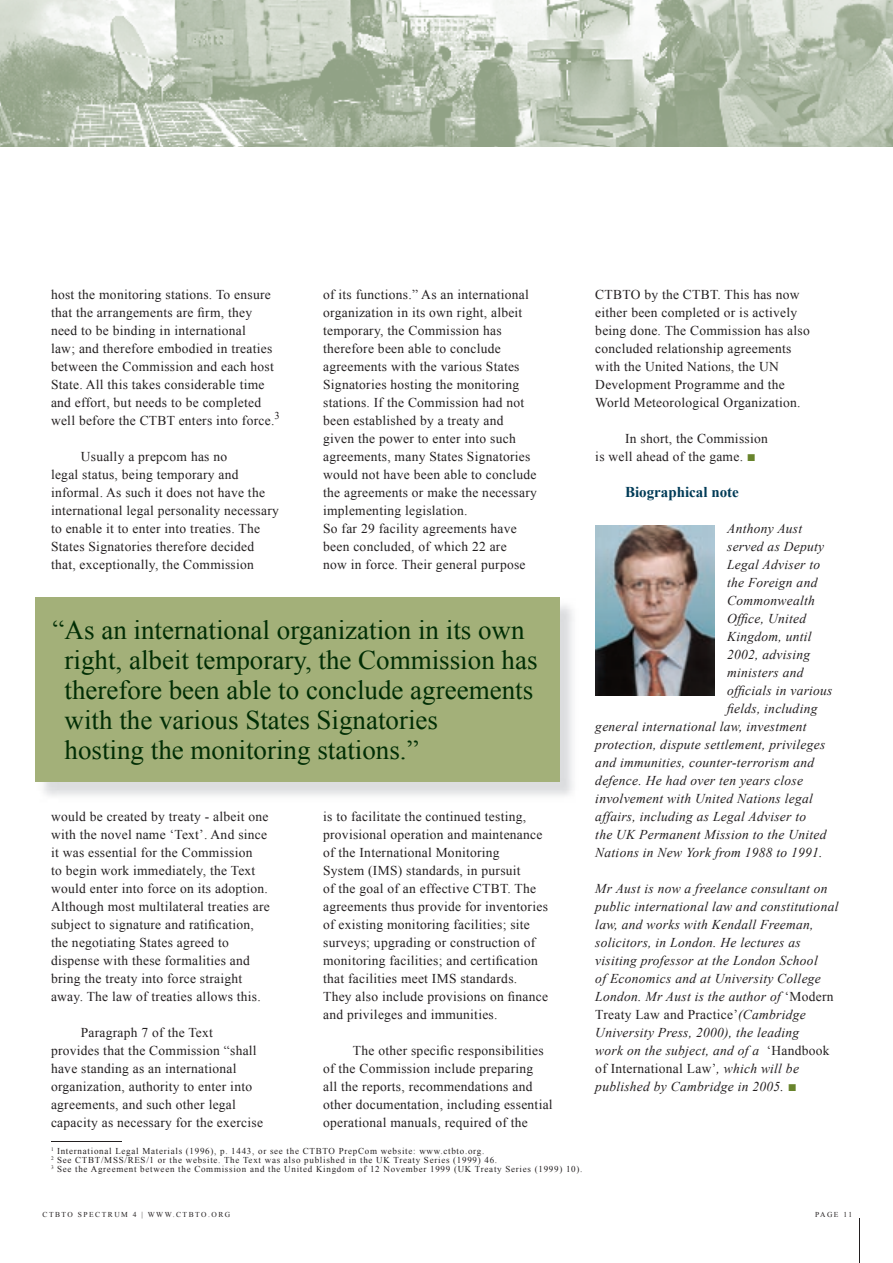
<style>
.page{position:relative;width:893px;height:1263px;background:#fff}
.page>*{position:absolute;margin:0;border:0;box-sizing:border-box;transform-origin:0 0}
.t1{font:27px/30px "Times New Roman";color:#012e05}
.t2{font:700 15px "Times New Roman";color:#003b57}
.t3{font:13.5px/18px "Times New Roman";letter-spacing:.02em;color:#231f20}
.t4{font:italic 13.5px/18px "Times New Roman";letter-spacing:.02em;color:#231f20}
.t5{font:9px/9px "Times New Roman";letter-spacing:.08em;color:#231f20}
.t6{font:7.5px "Times New Roman";letter-spacing:.2em;color:#231f20}
.s1{font-size:15px;color:#68842c}
.s2{font-style:normal}
.s3{font-style:normal;font-size:15px;color:#68842c}
</style>
<div class="page">
<hr style="left:859px;top:1218px;width:1px;height:45px;background:#231f20">
<img style="left:0;top:0;width:893px;height:146px">
<hr style="left:51px;top:1142px;width:70px;height:1px;background:#231f20">
<img style="left:595px;top:525px;width:119px;height:171px">
<div style="left:36px;top:598px;width:524px;height:184px;background:#a3b079"></div>
<p class="t3" style="left:51px;top:285px;width:230px">host the monitoring stations. To ensure that the arrangements are firm, they need to be binding in international<br>law; and therefore embodied in treaties between the Commission and each host State. All this takes considerable time and effort, but needs to be completed well before the CTBT enters into force.<sup>3</sup></p>
<p class="t3" style="left:51px;top:447px;width:229px;text-indent:30px">Usually a prepcom has no<br>legal status, being temporary and informal. As such it does not have the international legal personality necessary to enable it to enter into treaties. The States Signatories therefore decided that, exceptionally, the Commission</p>
<p class="t3" style="left:323px;top:285px;width:215px">of its functions.” As an international organization in its own right, albeit temporary, the Commission has therefore been able to conclude agreements with the various States Signatories hosting the monitoring stations. If the Commission had not been established by a treaty and given the power to enter into such agreements, many States Signatories would not have been able to conclude the agreements or make the necessary implementing legislation.<br>So far 29 facility agreements have been concluded, of which 22 are<br>now in force. Their general purpose</p>
<h1 class="t1" style="left:65px;top:615px;width:474px;text-indent:-12px">“ As an international organization in its own right, albeit temporary, the Commission has therefore been able to conclude agreements with the various States Signatories<br>hosting the monitoring stations.”</h1>
<p class="t3" style="left:51px;top:807px;width:220px">would be created by treaty - albeit one with the novel name ‘Text’. And since it was essential for the Commission<br>to begin work immediately, the Text would enter into force on its adoption.<br>Although most multilateral treaties are subject to signature and ratification, the negotiating States agreed to dispense with these formalities and bring the treaty into force straight away. The law of treaties allows this.</p>
<p class="t3" style="left:51px;top:1023px;width:214px;text-indent:30px">Paragraph 7 of the Text provides that the Commission “shall have standing as an international organization, authority to enter into agreements, and such other legal capacity as necessary for the exercise</p>
<p class="t3" style="left:323px;top:807px;width:226px">is to facilitate the continued testing, provisional operation and maintenance of the International Monitoring<br>System (IMS) standards, in pursuit<br>of the goal of an effective CTBT. The agreements thus provide for inventories of existing monitoring facilities; site surveys; upgrading or construction of monitoring facilities; and certification that facilities meet IMS standards.<br>They also include provisions on finance and privileges and immunities.</p>
<p class="t3" style="left:323px;top:1041px;width:231px;text-indent:30px">The other specific responsibilities of the Commission include preparing<br>all the reports, recommendations and other documentation, including essential operational manuals, required of the</p>
<p class="t5" style="left:51px;top:1146px;width:533px"><sup>1</sup> International Legal Materials (1996), p. 1443, or see the CTBTO PrepCom website: www.ctbto.org.<br><sup>2</sup> See CTBT/MSS/RES/1 or the website. The Text was also published in the UK Treaty Series (1999) 46.<br><sup>3</sup> See the Agreement between the Commission and the United Kingdom of 12 November 1999 (UK Treaty Series (1999) 10).</p>
<p class="t3" style="left:595px;top:285px;width:216px">CTBTO by the CTBT. This has now either been completed or is actively being done. The Commission has also concluded relationship agreements with the United Nations, the UN Development Programme and the World Meteorological Organization.</p>
<p class="t3" style="left:595px;top:429px;width:174px;text-indent:30px">In short, the Commission is well ahead of the game. <span class="s1">■</span></p>
<p class="t2" style="left:625px;top:482px;width:115px">Biographical note</p>
<p class="t4" style="left:727px;top:519px;width:77px">Anthony Aust</p>
<p class="t4" style="left:727px;top:537px;width:99px">served as Deputy</p>
<p class="t4" style="left:727px;top:555px;width:95px">Legal Adviser to</p>
<p class="t4" style="left:727px;top:573px;width:92px">the Foreign and</p>
<p class="t4" style="left:727px;top:591px;width:89px">Commonwealth</p>
<p class="t4" style="left:727px;top:609px;width:80px">Office, United</p>
<p class="t4" style="left:727px;top:627px;width:86px">Kingdom, until</p>
<p class="t4" style="left:727px;top:645px;width:85px">2002, advising</p>
<p class="t4" style="left:727px;top:663px;width:78px">ministers and</p>
<p class="t4" style="left:727px;top:681px;width:107px">officials in various</p>
<p class="t4" style="left:727px;top:699px;width:92px">fields, including</p>
<p class="t4" style="left:595px;top:717px;width:213px">general international law, investment</p>
<p class="t4" style="left:595px;top:735px;width:231px">protection, dispute settlement, privileges</p>
<p class="t4" style="left:595px;top:753px;width:220px">and immunities, counter-terrorism and</p>
<p class="t4" style="left:595px;top:771px;width:209px">defence. He had over ten years close</p>
<p class="t4" style="left:595px;top:789px;width:219px">involvement with United Nations legal</p>
<p class="t4" style="left:595px;top:807px;width:212px">affairs, including as Legal Adviser to</p>
<p class="t4" style="left:595px;top:825px;width:233px">the UK Permanent Mission to the United</p>
<p class="t4" style="left:595px;top:843px;width:229px">Nations in New York from 1988 to 1991.</p>
<p class="t4" style="left:595px;top:879px;width:245px">Mr Aust is now a freelance consultant on public international law and constitutional law, and works with Kendall Freeman, solicitors, in London. He lectures as visiting professor at the London School<br>of Economics and at University College London. Mr Aust is the author of <span class="s2">‘Modern Treaty Law and Practice’</span>(Cambridge University Press, 2000), the leading<br>work on the subject, and of a <span class="s2">‘Handbook of International Law’</span>, which will be published by Cambridge in 2005. <span class="s3">■</span></p>
<p class="t6" style="left:43px;top:1210px;width:189px">CTBTO SPECTRUM 4 | WWW.CTBTO.ORG</p>
<p class="t6" style="left:815px;top:1210px;width:38px">PAGE 11</p>
</div>
